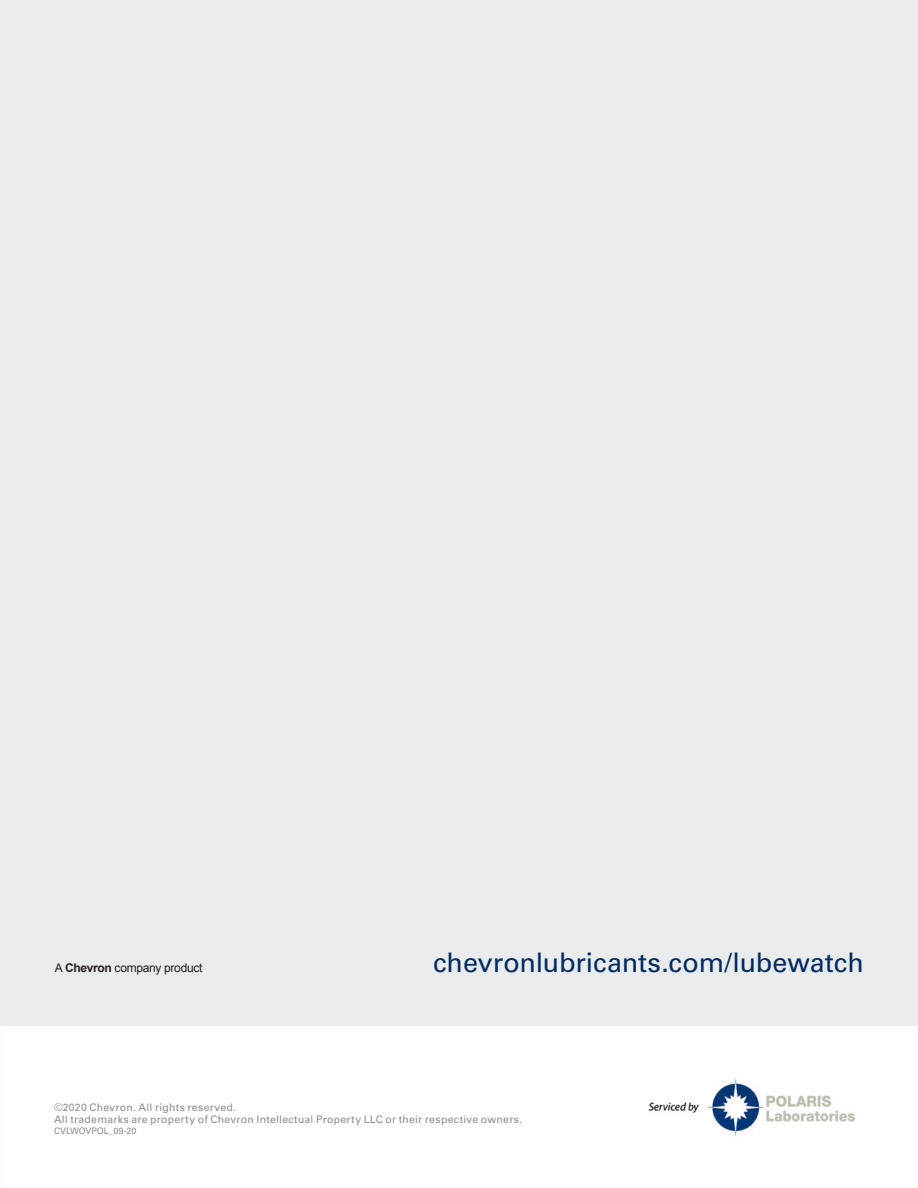
<style>
.page{position:relative;width:918px;height:1188px;background:#fff}
.page>*{position:absolute;margin:0;border:0;box-sizing:border-box;transform-origin:0 0}
.t1{font:27px "Univers LT Std";letter-spacing:-.005em;color:#002c62}
.t2{font:12px "Arial";letter-spacing:-.025em;color:#231f20}
.t3{font:10.5px/12.6px "Univers LT Std";letter-spacing:.025em;color:#898b8e}
.t4{font:9px "Univers LT Std";color:#898b8e}
.s1{font-weight:700}
</style>
<div class="page">
<div style="left:0;top:0;width:918px;height:1026px;background:#eaebec"></div>
<img style="left:648px;top:1078px;width:208px;height:58px">
<p class="t2" style="left:55px;top:960px;width:149px">A <span class="s1">Chevron</span> company product</p>
<p class="t1" style="left:433px;top:946px;width:432px">chevronlubricants.com/lubewatch</p>
<p class="t3" style="left:54px;top:1101px;width:470px">©2020 Chevron. All rights reserved.<br>All trademarks are property of Chevron Intellectual Property LLC or their respective owners.</p>
<p class="t4" style="left:54px;top:1126px;width:84px">CVLWOVPOL_09-20</p>
</div>
